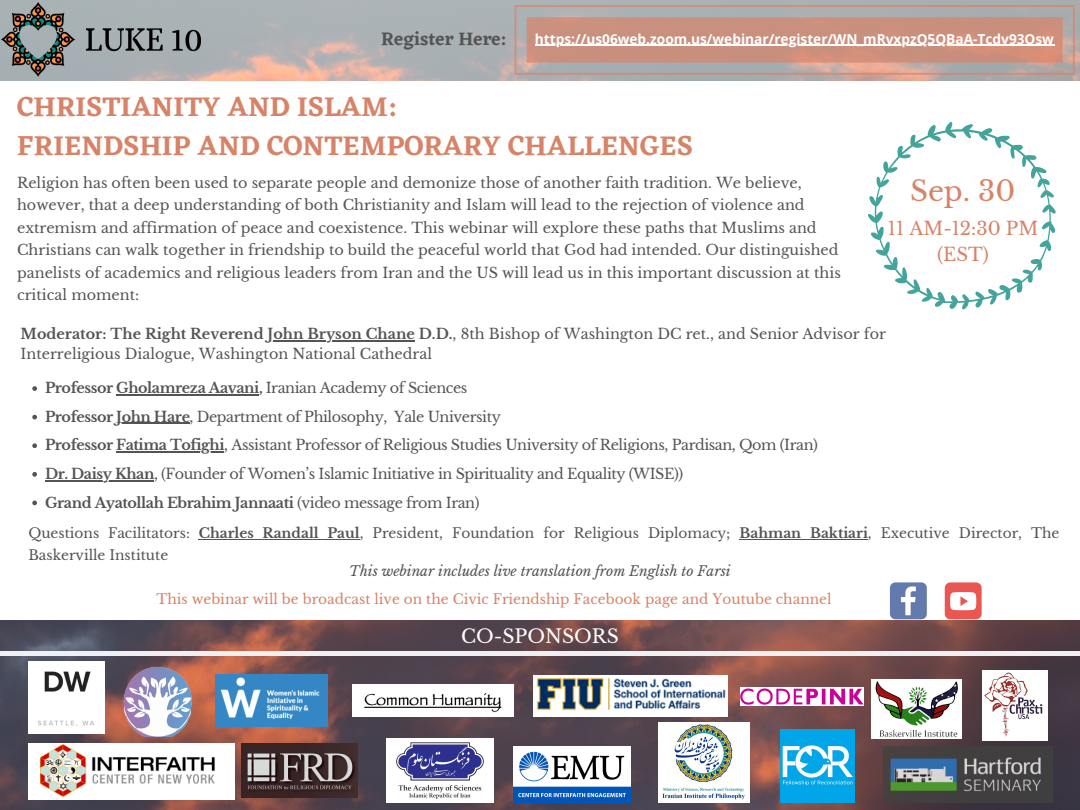
<style>
.page{position:relative;width:1080px;height:810px;background:#fff}
.page>*{position:absolute;margin:0;border:0;box-sizing:border-box;transform-origin:0 0}
.t1{font:600 28.12px "Eczar";color:#d78367}
.t2{font:27.88px "Libre Baskerville";color:#d78367}
.t3{font:600 18.75px "Eczar";color:#545454}
.t4{font:18.75px "Libre Baskerville";color:#fff}
.t5{font:18.25px/25.5px "Libre Baskerville";color:#d78367;text-align:center}
.t6{font:14.38px/22.5px "Libre Baskerville";color:#545454}
.t7{font:14.38px "Libre Baskerville";letter-spacing:-.03em;color:#545454}
.t8{font:700 14.38px "Libre Baskerville";letter-spacing:-.03em;color:#545454}
.t9{font:13.75px/21.6px "Libre Baskerville";color:#545454}
.t10{font:13.75px "Libre Baskerville";color:#d78367}
.t11{font:italic 13.75px "Libre Baskerville";color:#545454}
.t12{font:700 13.69px "Open Sans";color:#fff}
.s1{font-weight:700}
.s2{font-weight:400}
</style>
<div class="page">
<img style="left:0;top:0;width:1080px;height:810px">
<img style="left:2px;top:3px;width:199px;height:74px">
<img style="left:871px;top:679px;width:92px;height:59px">
<img style="left:116px;top:665px;width:81px;height:72px">
<img style="left:242px;top:744px;width:115px;height:54px">
<img style="left:215px;top:675px;width:112px;height:51px">
<img style="left:28px;top:662px;width:77px;height:72px">
<svg style="left:515px;top:5px;width:560px;height:70px;fill:#c8907e"></svg>
<hr style="left:535px;top:45px;width:519px;height:1px;background:#fff">
<div style="left:0;top:81px;width:1080px;height:539px;background:#fff"></div>
<svg style="left:868px;top:122px;width:188px;height:188px"></svg>
<div style="left:28px;top:744px;width:207px;height:56px;background:#fff"></div>
<img style="left:40px;top:744px;width:175px;height:53px">
<img style="left:884px;top:746px;width:169px;height:57px">
<div style="left:982px;top:670px;width:66px;height:71px;background:#fff"></div>
<img style="left:984px;top:672px;width:59px;height:65px">
<svg style="left:890px;top:582px;width:37px;height:37px"></svg>
<div style="left:945px;top:582px;width:37px;height:37px;background:#ea5752;border-radius:6px"></div>
<svg style="left:950px;top:592px;width:26px;height:18px"></svg>
<img style="left:352px;top:685px;width:162px;height:31px">
<img style="left:658px;top:722px;width:92px;height:81px">
<img style="left:387px;top:739px;width:107px;height:64px">
<img style="left:514px;top:746px;width:116px;height:56px">
<img style="left:781px;top:729px;width:73px;height:74px">
<img style="left:741px;top:688px;width:123px;height:17px">
<hr style="left:0;top:652px;width:1080px;height:4px;background:#eff0f2">
<div style="left:533px;top:675px;width:194px;height:42px;background:#fff"></div>
<img style="left:536px;top:677px;width:190px;height:34px">
<svg style="left:32px;top:386px;width:5px;height:5px"></svg>
<hr style="left:116px;top:394px;width:143px;height:2px;background:#545454">
<svg style="left:32px;top:415px;width:5px;height:4px"></svg>
<hr style="left:116px;top:423px;width:74px;height:1px;background:#545454">
<svg style="left:32px;top:443px;width:5px;height:5px"></svg>
<hr style="left:116px;top:451px;width:108px;height:2px;background:#545454">
<svg style="left:32px;top:472px;width:5px;height:5px"></svg>
<svg style="left:45px;top:480px;width:26px;height:1px"></svg>
<hr style="left:71px;top:480px;width:83px;height:1px;background:#545454">
<svg style="left:32px;top:501px;width:5px;height:4px"></svg>
<hr style="left:199px;top:539px;width:161px;height:1px;background:#545454">
<hr style="left:740px;top:539px;width:128px;height:1px;background:#545454">
<hr style="left:268px;top:340px;width:147px;height:2px;background:#545454">
<p class="t3" style="left:381px;top:27px;width:127px">Register Here:</p>
<p class="t12" style="left:535px;top:29px;width:521px">https://us06web.zoom.us/webinar/register/WN_mRvxpzQ5QBaA-Tcdv93Osw</p>
<p class="t1" style="left:17px;top:90px;width:382px">CHRISTIANITY AND ISLAM:</p>
<p class="t1" style="left:17px;top:129px;width:678px">FRIENDSHIP AND CONTEMPORARY CHALLENGES</p>
<p class="t6" style="left:17px;top:171px;width:825px">Religion has often been used to separate people and demonize those of another faith tradition. We believe, however, that a deep understanding of both Christianity and Islam will lead to the rejection of violence and extremism and affirmation of peace and coexistence. This webinar will explore these paths that Muslims and Christians can walk together in friendship to build the peaceful world that God had intended. Our distinguished panelists of academics and religious leaders from Iran and the US will lead us in this important discussion at this critical moment:</p>
<p class="t2" style="left:910px;top:174px;width:107px">Sep. 30</p>
<p class="t5" style="left:888px;top:216px;width:152px">11 AM-12:30 PM (EST)</p>
<p class="t6" style="left:21px;top:324px;width:867px;line-height:19.7px"><span class="s1">Moderator: The Right Reverend John Bryson Chane D.D.</span>, 8th Bishop of Washington DC ret., and Senior Advisor for<br>Interreligious Dialogue, Washington National Cathedral</p>
<p class="t8" style="left:45px;top:379px;width:424px">Professor Gholamreza Aavani, <span class="s2">Iranian Academy of Sciences</span></p>
<p class="t7" style="left:45px;top:408px;width:457px"><span class="s1">Professor John Hare</span>, Department of Philosophy, Yale University</p>
<p class="t7" style="left:45px;top:436px;width:775px"><span class="s1">Professor Fatima Tofighi</span>, Assistant Professor of Religious Studies University of Religions, Pardisan, Qom (Iran)</p>
<p class="t7" style="left:45px;top:465px;width:640px"><span class="s1">Dr. Daisy Khan</span>, (Founder of Women’s Islamic Initiative in Spirituality and Equality (WISE))</p>
<p class="t8" style="left:45px;top:494px;width:436px">Grand Ayatollah Ebrahim Jannaati <span class="s2">(video message from Iran)</span></p>
<p class="t9" style="left:28px;top:523px;width:1033px">Questions Facilitators: <span class="s1">Charles Randall Paul</span>, President, Foundation for Religious Diplomacy; <span class="s1">Bahman Baktiari</span>, Executive Director, The<br>Baskerville Institute</p>
<p class="t11" style="left:349px;top:563px;width:383px">This webinar includes live translation from English to Farsi</p>
<p class="t10" style="left:156px;top:591px;width:677px">This webinar will be broadcast live on the Civic Friendship Facebook page and Youtube channel</p>
<p class="t4" style="left:461px;top:625px;width:159px">CO-SPONSORS</p>
</div>
